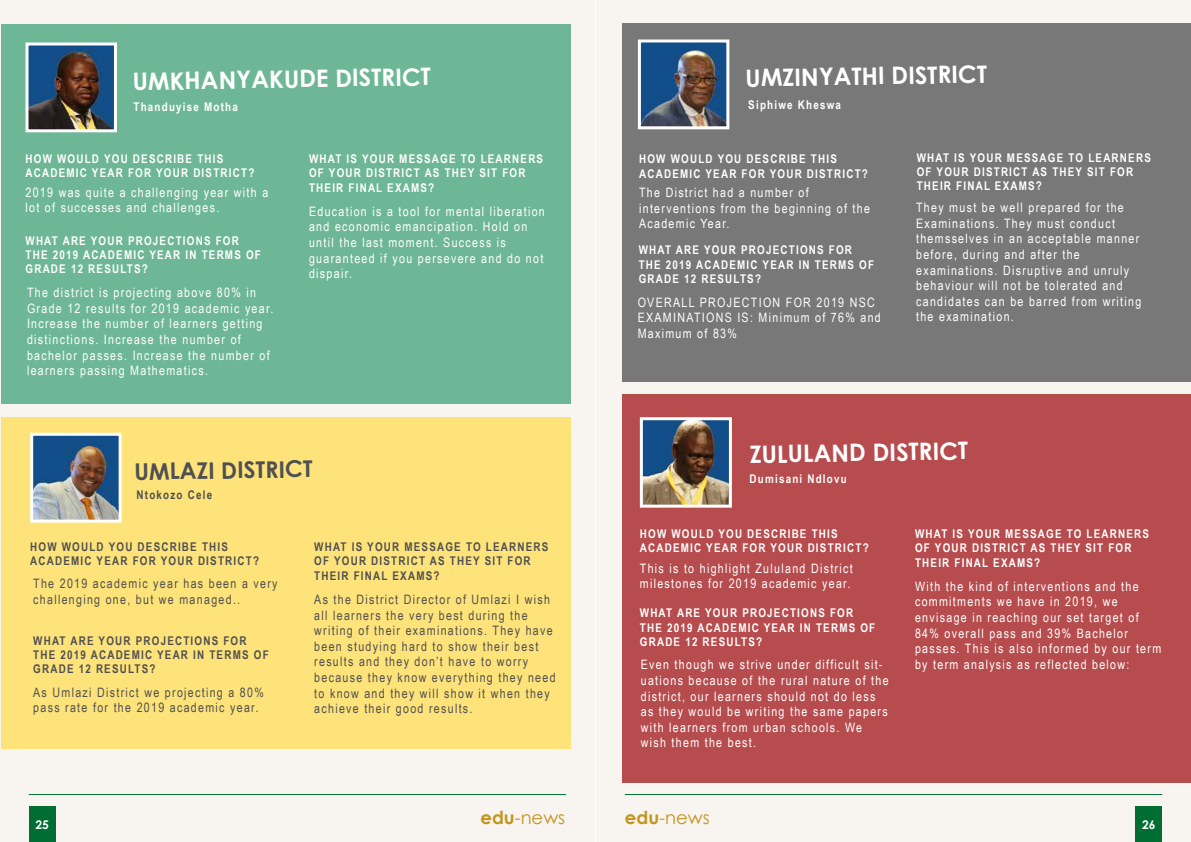
<style>
.page{position:relative;width:1191px;height:842px;background:#fff}
.page>*{position:absolute;margin:0;border:0;box-sizing:border-box;transform-origin:0 0}
.t1{font:700 24px "Century Gothic";color:#fff}
.t2{font:700 23px "Century Gothic";color:#505052}
.t3{font:18px "Century Gothic";color:#c39521}
.t4{font:13px/15.6px "Arial Narrow";letter-spacing:.1em;color:#fff}
.t5{font:13px/15.6px "Arial Narrow";letter-spacing:.1em;color:#505052}
.t6{font:700 12px/14.4px "Arial Narrow";letter-spacing:.1em;color:#fff}
.t7{font:700 12px/14.4px "Arial Narrow";letter-spacing:.1em;color:#505052}
.t8{font:700 12px "Century Gothic";color:#fff}
.s1{font-weight:700}
</style>
<div class="page">
<div style="left:596px;top:0;width:594px;height:842px;background:#f8f5f0"></div>
<div style="left:0;top:0;width:594px;height:842px;background:#f8f5f0"></div>
<hr style="left:29px;top:794px;width:537px;height:1px;background:#006d33">
<hr style="left:625px;top:794px;width:537px;height:1px;background:#006d33">
<div style="left:29px;top:806px;width:27px;height:36px;background:#006d33"></div>
<div style="left:1135px;top:806px;width:27px;height:36px;background:#006d33"></div>
<div style="left:1px;top:24px;width:569px;height:379px;background:#6eb796"></div>
<div style="left:622px;top:24px;width:569px;height:358px;background:#787878"></div>
<div style="left:1px;top:417px;width:569px;height:331px;background:#fde379"></div>
<div style="left:622px;top:394px;width:569px;height:389px;background:#b74c4e"></div>
<img style="left:30px;top:46px;width:83px;height:82px">
<div style="left:26px;top:42px;width:91px;height:90px;border:3px solid #fff"></div>
<img style="left:34px;top:437px;width:84px;height:82px">
<div style="left:30px;top:433px;width:92px;height:90px;border:3px solid #fff"></div>
<img style="left:642px;top:43px;width:83px;height:82px">
<div style="left:638px;top:39px;width:91px;height:90px;border:3px solid #fff"></div>
<img style="left:644px;top:421px;width:84px;height:83px">
<div style="left:640px;top:417px;width:92px;height:91px;border:3px solid #fff"></div>
<h1 class="t1" style="left:132px;top:66px;width:300px;rotate:-1deg">UMKHANYAKUDE DISTRICT</h1>
<p class="t6" style="left:133px;top:100px;width:106px">Thanduyise Motha</p>
<h1 class="t1" style="left:745px;top:63px;width:243px;rotate:-1deg">UMZINYATHI DISTRICT</h1>
<p class="t6" style="left:748px;top:97px;width:94px">Siphiwe Kheswa</p>
<p class="t6" style="left:309px;top:152px;width:236px">WHAT IS YOUR MESSAGE TO LEARNERS<br>OF YOUR DISTRICT AS THEY SIT FOR<br>THEIR FINAL EXAMS?</p>
<p class="t6" style="left:916px;top:150px;width:236px">WHAT IS YOUR MESSAGE TO LEARNERS<br>OF YOUR DISTRICT AS THEY SIT FOR<br>THEIR FINAL EXAMS?</p>
<p class="t6" style="left:26px;top:152px;width:230px">HOW WOULD YOU DESCRIBE THIS<br>ACADEMIC YEAR FOR YOUR DISTRICT?</p>
<p class="t6" style="left:639px;top:152px;width:230px">HOW WOULD YOU DESCRIBE THIS<br>ACADEMIC YEAR FOR YOUR DISTRICT?</p>
<p class="t4" style="left:26px;top:184px;width:244px">2019 was quite a challenging year with a lot of successes and challenges.</p>
<p class="t4" style="left:639px;top:184px;width:232px">The District had a number of interventions from the beginning of the<br>Academic Year.</p>
<p class="t4" style="left:916px;top:199px;width:227px">They must be well prepared for the<br>Examinations. They must conduct themsselves in an acceptable manner before, during and after the examinations. Disruptive and unruly behaviour will not be tolerated and candidates can be barred from writing the examination.</p>
<p class="t4" style="left:309px;top:203px;width:237px">Education is a tool for mental liberation and economic emancipation. Hold on until the last moment. Success is guaranteed if you persevere and do not dispair.</p>
<p class="t6" style="left:26px;top:233px;width:237px">WHAT ARE YOUR PROJECTIONS FOR<br>THE 2019 ACADEMIC YEAR IN TERMS OF<br>GRADE 12 RESULTS?</p>
<p class="t6" style="left:638px;top:243px;width:237px">WHAT ARE YOUR PROJECTIONS FOR<br>THE 2019 ACADEMIC YEAR IN TERMS OF<br>GRADE 12 RESULTS?</p>
<p class="t4" style="left:637px;top:294px;width:245px">OVERALL PROJECTION FOR 2019 NSC<br>EXAMINATIONS IS: Minimum of 76% and<br>Maximum of 83%</p>
<p class="t4" style="left:27px;top:284px;width:248px">The district is projecting above 80% in Grade 12 results for 2019 academic year.<br>Increase the number of learners getting distinctions. Increase the number of bachelor passes. Increase the number of learners passing Mathematics.</p>
<h2 class="t2" style="left:134px;top:457px;width:180px;rotate:-1deg">UMLAZI DISTRICT</h2>
<p class="t7" style="left:137px;top:487px;width:77px">Ntokozo Cele</p>
<p class="t7" style="left:30px;top:539px;width:230px">HOW WOULD YOU DESCRIBE THIS<br>ACADEMIC YEAR FOR YOUR DISTRICT?</p>
<p class="t5" style="left:33px;top:575px;width:246px">The 2019 academic year has been a very challenging one, but we managed..</p>
<p class="t7" style="left:33px;top:633px;width:237px">WHAT ARE YOUR PROJECTIONS FOR<br>THE 2019 ACADEMIC YEAR IN TERMS OF<br>GRADE 12 RESULTS?</p>
<p class="t5" style="left:33px;top:684px;width:232px">As Umlazi District we projecting a 80% pass rate for the 2019 academic year.</p>
<p class="t7" style="left:314px;top:539px;width:236px">WHAT IS YOUR MESSAGE TO LEARNERS<br>OF YOUR DISTRICT AS THEY SIT FOR<br>THEIR FINAL EXAMS?</p>
<p class="t5" style="left:314px;top:591px;width:243px">As the District Director of Umlazi I wish all learners the very best during the writing of their examinations. They have been studying hard to show their best results and they don’t have to worry because they know everything they need to know and they will show it when they achieve their good results.</p>
<h1 class="t1" style="left:749px;top:439px;width:220px;rotate:-1deg">ZULULAND DISTRICT</h1>
<p class="t6" style="left:749px;top:471px;width:99px">Dumisani Ndlovu</p>
<p class="t6" style="left:640px;top:526px;width:230px">HOW WOULD YOU DESCRIBE THIS<br>ACADEMIC YEAR FOR YOUR DISTRICT?</p>
<p class="t4" style="left:640px;top:560px;width:214px">This is to highlight Zululand District milestones for 2019 academic year.</p>
<p class="t6" style="left:640px;top:606px;width:237px">WHAT ARE YOUR PROJECTIONS FOR<br>THE 2019 ACADEMIC YEAR IN TERMS OF<br>GRADE 12 RESULTS?</p>
<p class="t4" style="left:641px;top:656px;width:249px">Even though we strive under difficult sit&shy;uations because of the rural nature of the district, our learners should not do less as they would be writing the same papers with learners from urban schools. We wish them the best.</p>
<p class="t6" style="left:915px;top:526px;width:236px">WHAT IS YOUR MESSAGE TO LEARNERS<br>OF YOUR DISTRICT AS THEY SIT FOR<br>THEIR FINAL EXAMS?</p>
<p class="t4" style="left:915px;top:578px;width:248px">With the kind of interventions and the commitments we have in 2019, we envisage in reaching our set target of 84% overall pass and 39% Bachelor passes. This is also informed by our term by term analysis as reflected below:</p>
<h3 class="t3" style="left:480px;top:807px;width:86px"><span class="s1">edu</span>-news</h3>
<h3 class="t3" style="left:625px;top:807px;width:86px"><span class="s1">edu</span>-news</h3>
<p class="t8" style="left:35px;top:817px;width:15px">25</p>
<p class="t8" style="left:1142px;top:817px;width:15px">26</p>
</div>
